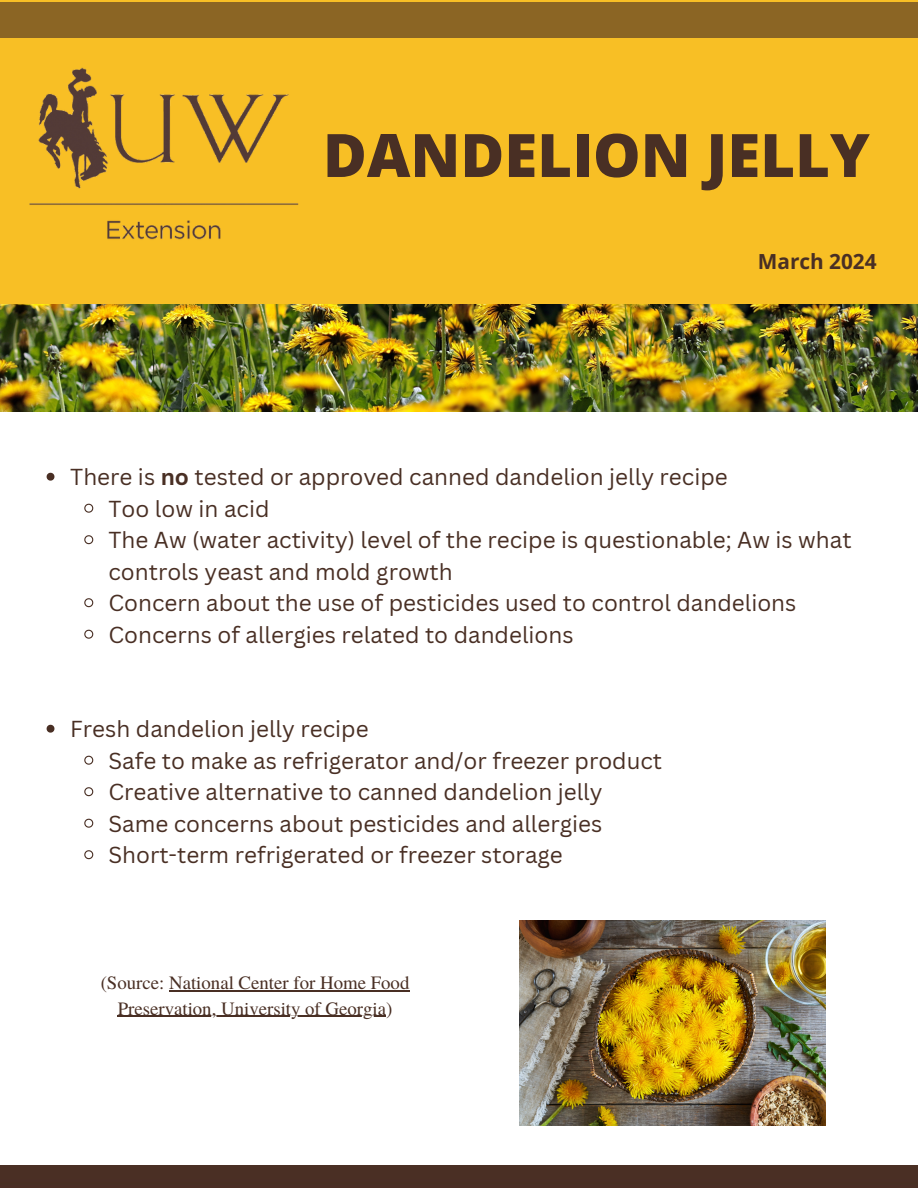
<style>
.page{position:relative;width:918px;height:1188px;background:#fff}
.page>*{position:absolute;margin:0;border:0;box-sizing:border-box;transform-origin:0 0}
.t1{font:800 60px "Open Sans";color:#492f24}
.t2{font:22.5px/31.5px "Canva Sans";color:#492f24}
.t3{font:700 20.85px "Open Sans";color:#492f24}
.t4{font:18.75px "Te X Gyre Termes";color:#492f24}
.s1{font-weight:700}
</style>
<div class="page">
<div style="left:0;top:1165px;width:918px;height:23px;background:#4a2f24"></div>
<img style="left:0;top:304px;width:918px;height:108px">
<div style="left:0;top:0;width:918px;height:304px;background:#f8bf25"></div>
<img style="left:29px;top:67px;width:270px;height:173px">
<div style="left:0;top:2px;width:918px;height:36px;background:#8b6524"></div>
<img style="left:520px;top:921px;width:306px;height:204px">
<svg style="left:47px;top:473px;width:7px;height:8px"></svg>
<svg style="left:84px;top:503px;width:10px;height:10px"></svg>
<svg style="left:84px;top:535px;width:10px;height:10px"></svg>
<svg style="left:84px;top:598px;width:10px;height:10px"></svg>
<svg style="left:84px;top:629px;width:10px;height:10px"></svg>
<svg style="left:47px;top:725px;width:7px;height:8px"></svg>
<svg style="left:84px;top:755px;width:10px;height:10px"></svg>
<svg style="left:84px;top:787px;width:10px;height:10px"></svg>
<svg style="left:84px;top:818px;width:10px;height:10px"></svg>
<svg style="left:84px;top:850px;width:10px;height:10px"></svg>
<hr style="left:169px;top:990px;width:240px;height:1px;background:#492f24">
<hr style="left:118px;top:1016px;width:268px;height:1px;background:#492f24">
<h2 class="t1" style="left:323px;top:113px;width:548px">DANDELION JELLY</h2>
<h1 class="t3" style="left:758px;top:246px;width:120px">March 2024</h1>
<p class="t2" style="left:70px;top:461px;width:659px">There is <span class="s1">no</span> tested or approved canned dandelion jelly recipe</p>
<p class="t2" style="left:108px;top:492px;width:163px">Too low in acid</p>
<p class="t2" style="left:108px;top:524px;width:745px">The Aw (water activity) level of the recipe is questionable; Aw is what controls yeast and mold growth</p>
<p class="t2" style="left:108px;top:587px;width:689px">Concern about the use of pesticides used to control dandelions</p>
<p class="t2" style="left:108px;top:618px;width:467px">Concerns of allergies related to dandelions</p>
<p class="t2" style="left:70px;top:713px;width:300px">Fresh dandelion jelly recipe</p>
<p class="t2" style="left:108px;top:744px;width:555px">Safe to make as refrigerator and/or freezer product</p>
<p class="t2" style="left:108px;top:776px;width:496px">Creative alternative to canned dandelion jelly</p>
<p class="t2" style="left:108px;top:807px;width:495px">Same concerns about pesticides and allergies</p>
<p class="t2" style="left:108px;top:839px;width:456px">Short-term refrigerated or freezer storage</p>
<p class="t4" style="left:101px;top:969px;width:310px">(Source: National Center for Home Food</p>
<p class="t4" style="left:118px;top:995px;width:276px">Preservation, University of Georgia)</p>
</div>
